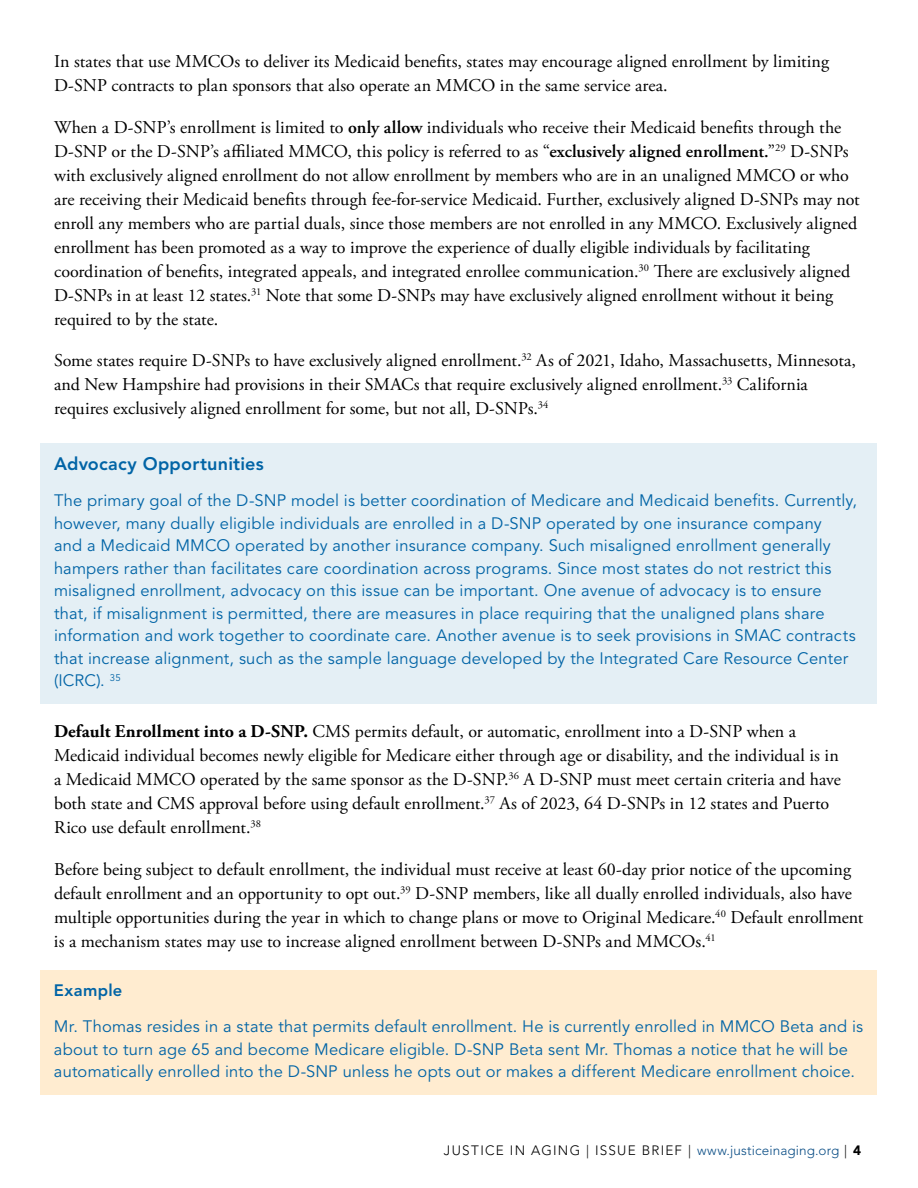
<style>
.page{position:relative;width:918px;height:1188px;background:#fff}
.page>*{position:absolute;margin:0;border:0;box-sizing:border-box;transform-origin:0 0}
.BODY_STYLE{font:18px/24px "Adobe Garamond Pro";color:#000}
.Example{font:800 18px "Avenir LT Std";letter-spacing:.015em;color:#0164a6}
.Example_text{font:16.5px/22.5px "Avenir LT Std";letter-spacing:.01em;color:#0164a6}
.Yellow_text_box{font:16.5px/22.5px "Avenir LT Std";letter-spacing:.01em;color:#0164a6}
.Yellow_text_box-2{font:800 16.5px "Avenir LT Std";letter-spacing:.02em;color:#0164a6}
.t1{font:300 13.5px "Avenir LT Std";letter-spacing:.08em;color:#000}
.s1{font-weight:600}
.s2{font-weight:700}
.s3{color:#0a4d85}
.s4{font-weight:900}
</style>
<div class="page">
<div style="left:40px;top:443px;width:838px;height:261px;background:#e4eff5"></div>
<div style="left:40px;top:970px;width:838px;height:125px;background:#ffecd0"></div>
<p class="BODY_STYLE" style="left:54px;top:50px;width:777px">In states that use MMCOs to deliver its Medicaid benefits, states may encourage aligned enrollment by limiting<br>D-SNP contracts to plan sponsors that also operate an MMCO in the same service area.</p>
<p class="BODY_STYLE" style="left:54px;top:116px;width:807px">When a D-SNP’s enrollment is limited to <span class="s1">only allow</span> individuals who receive their Medicaid benefits through the D-SNP or the D-SNP’s affiliated MMCO, this policy is referred to as “<span class="s1">exclusively aligned enrollment.</span>”<sup>29</sup> D-SNPs with exclusively aligned enrollment do not allow enrollment by members who are in an unaligned MMCO or who are receiving their Medicaid benefits through fee-for-service Medicaid. Further, exclusively aligned D-SNPs may not enroll any members who are partial duals, since those members are not enrolled in any MMCO. Exclusively aligned enrollment has been promoted as a way to improve the experience of dually eligible individuals by facilitating coordination of benefits, integrated appeals, and integrated enrollee communication.<sup>30</sup> There are exclusively aligned D-SNPs in at least 12 states.<sup>31</sup> Note that some D-SNPs may have exclusively aligned enrollment without it being required to by the state.</p>
<p class="BODY_STYLE" style="left:54px;top:349px;width:803px">Some states require D-SNPs to have exclusively aligned enrollment.<sup>32</sup> As of 2021, Idaho, Massachusetts, Minnesota, and New Hampshire had provisions in their SMACs that require exclusively aligned enrollment.<sup>33</sup> California requires exclusively aligned enrollment for some, but not all, D-SNPs.<sup>34</sup></p>
<p class="Example" style="left:54px;top:453px;width:211px">Advocacy Opportunities</p>
<p class="Example_text" style="left:54px;top:490px;width:805px">The primary goal of the D-SNP model is better coordination of Medicare and Medicaid benefits. Currently, however, many dually eligible individuals are enrolled in a D-SNP operated by one insurance company<br>and a Medicaid MMCO operated by another insurance company. Such misaligned enrollment generally hampers rather than facilitates care coordination across programs. Since most states do not restrict this misaligned enrollment, advocacy on this issue can be important. One avenue of advocacy is to ensure that, if misalignment is permitted, there are measures in place requiring that the unaligned plans share information and work together to coordinate care. Another avenue is to seek provisions in SMAC contracts that increase alignment, such as the sample language developed by the Integrated Care Resource Center (ICRC). <sup>35</sup></p>
<p class="BODY_STYLE" style="left:54px;top:720px;width:788px"><span class="s2">Default Enrollment into a D-SNP.</span> CMS permits default, or automatic, enrollment into a D-SNP when a Medicaid individual becomes newly eligible for Medicare either through age or disability, and the individual is in a Medicaid MMCO operated by the same sponsor as the D-SNP.<sup>36</sup> A D-SNP must meet certain criteria and have both state and CMS approval before using default enrollment.<sup>37</sup> As of 2023, 64 D-SNPs in 12 states and Puerto Rico use default enrollment.<sup>38</sup></p>
<p class="BODY_STYLE" style="left:54px;top:858px;width:811px">Before being subject to default enrollment, the individual must receive at least 60-day prior notice of the upcoming default enrollment and an opportunity to opt out.<sup>39</sup> D-SNP members, like all dually enrolled individuals, also have multiple opportunities during the year in which to change plans or move to Original Medicare.<sup>40</sup> Default enrollment is a mechanism states may use to increase aligned enrollment between D-SNPs and MMCOs.<sup>41</sup></p>
<p class="Yellow_text_box-2" style="left:54px;top:981px;width:70px">Example</p>
<p class="Yellow_text_box" style="left:54px;top:1016px;width:811px">Mr. Thomas resides in a state that permits default enrollment. He is currently enrolled in MMCO Beta and is about to turn age 65 and become Medicare eligible. D-SNP Beta sent Mr. Thomas a notice that he will be automatically enrolled into the D-SNP unless he opts out or makes a different Medicare enrollment choice.</p>
<p class="t1" style="left:444px;top:1142px;width:419px">JUSTICE IN AGING | ISSUE BRIEF | <span class="s3">www.justiceinaging.org</span> | <span class="s4">4</span></p>
</div>
